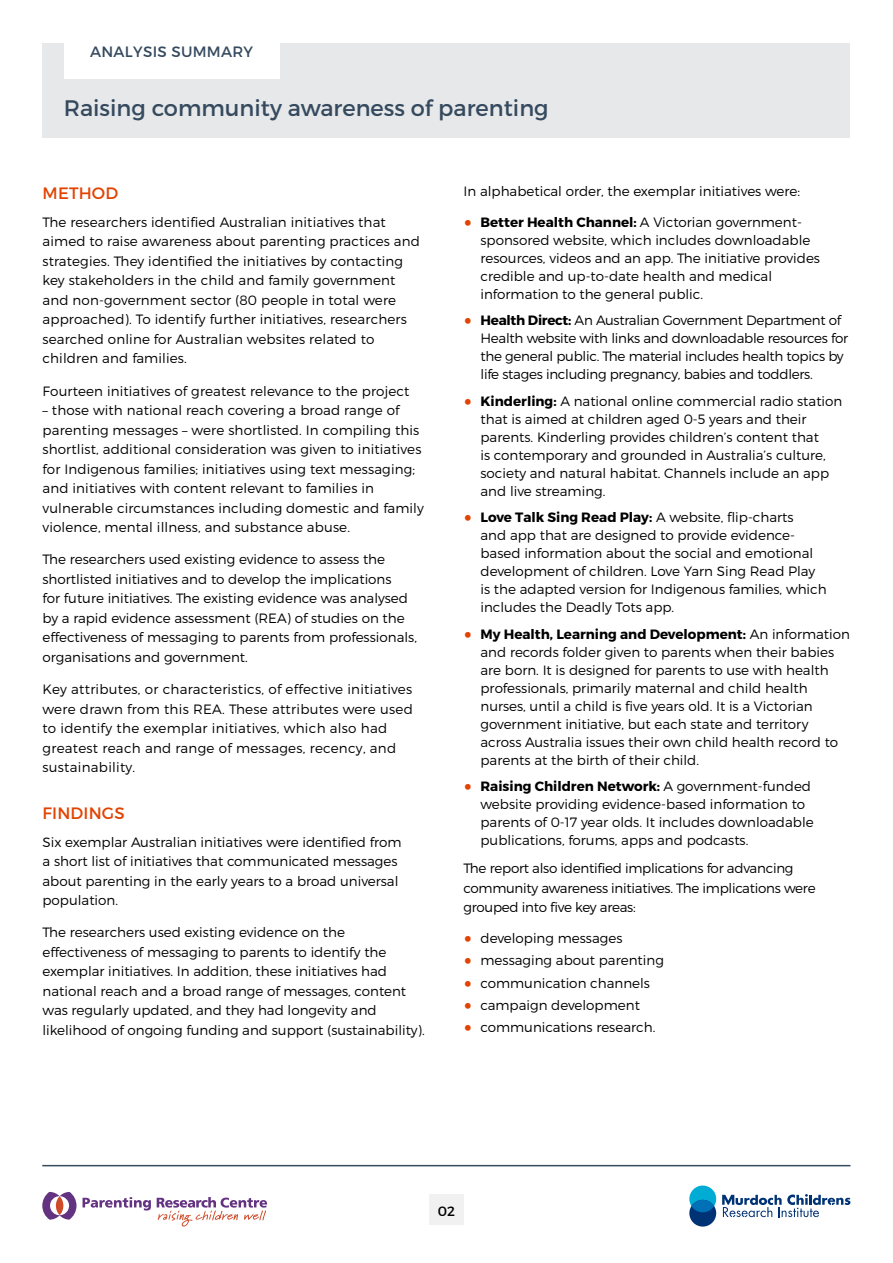
<style>
.page{position:relative;width:893px;height:1263px;background:#fff}
.page>*{position:absolute;margin:0;border:0;box-sizing:border-box;transform-origin:0 0}
.t1{font:22.5px "Montserrat";color:#354a5f}
.t2{font:16.5px "Montserrat";letter-spacing:.01em;color:#e24301}
.t3{font:15px "Montserrat";letter-spacing:.02em;color:#354a5f}
.t4{font:300 13.5px/19.5px "Montserrat";color:#000}
.t5{font:300 13.5px/18px "Montserrat";letter-spacing:-.02em;color:#000}
.t6{font:300 13.5px/19.5px "Montserrat";letter-spacing:.02em;color:#000}
.t7{font:13.5px "Montserrat";color:#000}
.s1{color:#e24301}
.s2{font-weight:700}
</style>
<div class="page">
<div style="left:43px;top:43px;width:807px;height:94px;background:#e7e8e9"></div>
<div style="left:64px;top:40px;width:215px;height:39px;background:#fff"></div>
<div style="left:429px;top:1194px;width:34px;height:31px;background:#f1f1f2"></div>
<hr style="left:42px;top:1165px;width:808px;height:1px;background:#354a5f">
<svg style="left:83px;top:1197px;width:68px;height:13px"></svg>
<svg style="left:157px;top:1197px;width:110px;height:29px"></svg>
<svg style="left:42px;top:1192px;width:35px;height:28px"></svg>
<svg style="left:50px;top:1196px;width:19px;height:19px"></svg>
<div style="left:56px;top:1196px;width:7px;height:19px;background:#cf4a28;border-radius:50%"></div>
<div style="left:689px;top:1185px;width:27px;height:27px;background:#00acd4;border-radius:50%"></div>
<div style="left:689px;top:1200px;width:27px;height:26px;background:#003375;border-radius:50%"></div>
<div style="left:691px;top:1200px;width:23px;height:12px;background:#0071b7;border-radius:50%"></div>
<svg style="left:722px;top:1194px;width:128px;height:23px"></svg>
<p class="t3" style="left:90px;top:43px;width:165px">ANALYSIS SUMMARY</p>
<h1 class="t1" style="left:64px;top:94px;width:486px">Raising community awareness of parenting</h1>
<h3 class="t2" style="left:43px;top:183px;width:77px">METHOD</h3>
<p class="t4" style="left:43px;top:212px;width:379px">The researchers identified Australian initiatives that aimed to raise awareness about parenting practices and strategies. They identified the initiatives by contacting key stakeholders in the child and family government and non-government sector (80 people in total were approached). To identify further initiatives, researchers searched online for Australian websites related to children and families.</p>
<p class="t4" style="left:43px;top:381px;width:368px">Fourteen initiatives of greatest relevance to the project</p>
<p class="t4" style="left:43px;top:400px;width:383px">– those with national reach covering a broad range of parenting messages – were shortlisted. In compiling this shortlist, additional consideration was given to initiatives for Indigenous families; initiatives using text messaging; and initiatives with content relevant to families in vulnerable circumstances including domestic and family violence, mental illness, and substance abuse.</p>
<p class="t4" style="left:43px;top:549px;width:376px">The researchers used existing evidence to assess the shortlisted initiatives and to develop the implications<br>for future initiatives. The existing evidence was analysed by a rapid evidence assessment (REA) of studies on the effectiveness of messaging to parents from professionals, organisations and government.</p>
<p class="t6" style="left:43px;top:679px;width:372px">Key attributes, or characteristics, of effective initiatives were drawn from this REA. These attributes were used to identify the exemplar initiatives, which also had greatest reach and range of messages, recency, and sustainability.</p>
<h3 class="t2" style="left:43px;top:803px;width:84px">FINDINGS</h3>
<p class="t4" style="left:43px;top:832px;width:361px">Six exemplar Australian initiatives were identified from a short list of initiatives that communicated messages about parenting in the early years to a broad universal population.</p>
<p class="t4" style="left:43px;top:923px;width:384px">The researchers used existing evidence on the effectiveness of messaging to parents to identify the exemplar initiatives. In addition, these initiatives had national reach and a broad range of messages, content was regularly updated, and they had longevity and likelihood of ongoing funding and support (sustainability).</p>
<p class="t4" style="left:463px;top:181px;width:338px">In alphabetical order, the exemplar initiatives were:</p>
<p class="t4" style="left:480px;top:213px;width:341px;line-height:18px;text-indent:-17px"><span class="s1">•</span> <span class="s2">Better Health Channel:</span> A Victorian government&shy;sponsored website, which includes downloadable resources, videos and an app. The initiative provides credible and up-to-date health and medical information to the general public.</p>
<p class="t5" style="left:480px;top:311px;width:369px;text-indent:-17px"><span class="s1">•</span> <span class="s2">Health Direct:</span> An Australian Government Department of Health website with links and downloadable resources for the general public. The material includes health topics by life stages including pregnancy, babies and toddlers.</p>
<p class="t4" style="left:480px;top:392px;width:363px;line-height:18px;text-indent:-17px"><span class="s1">•</span> <span class="s2">Kinderling:</span> A national online commercial radio station that is aimed at children aged 0-5 years and their parents. Kinderling provides children’s content that<br>is contemporary and grounded in Australia’s culture, society and natural habitat. Channels include an app and live streaming.</p>
<p class="t4" style="left:480px;top:508px;width:348px;line-height:18px;text-indent:-17px"><span class="s1">•</span> <span class="s2">Love Talk Sing Read Play:</span> A website, flip-charts<br>and app that are designed to provide evidence&shy;based information about the social and emotional development of children. Love Yarn Sing Read Play is the adapted version for Indigenous families, which includes the Deadly Tots app.</p>
<p class="t4" style="left:480px;top:625px;width:371px;line-height:18px;text-indent:-17px"><span class="s1">•</span> <span class="s2">My Health, Learning and Development:</span> An information and records folder given to parents when their babies are born. It is designed for parents to use with health professionals, primarily maternal and child health nurses, until a child is five years old. It is a Victorian government initiative, but each state and territory across Australia issues their own child health record to parents at the birth of their child.</p>
<p class="t4" style="left:480px;top:777px;width:335px;line-height:18px;text-indent:-17px"><span class="s1">•</span> <span class="s2">Raising Children Network:</span> A government-funded website providing evidence-based information to parents of 0-17 year olds. It includes downloadable publications, forums, apps and podcasts.</p>
<p class="t5" style="left:463px;top:858px;width:354px;line-height:19.5px">The report also identified implications for advancing community awareness initiatives. The implications were grouped into five key areas:</p>
<p class="t4" style="left:463px;top:928px;width:160px"><span class="s1">•</span> developing messages</p>
<p class="t4" style="left:463px;top:950px;width:202px"><span class="s1">•</span> messaging about parenting</p>
<p class="t4" style="left:463px;top:973px;width:188px"><span class="s1">•</span> communication channels</p>
<p class="t4" style="left:463px;top:995px;width:178px"><span class="s1">•</span> campaign development</p>
<p class="t4" style="left:463px;top:1017px;width:193px"><span class="s1">•</span> communications research.</p>
<p class="t7" style="left:438px;top:1203px;width:19px">02</p>
</div>
